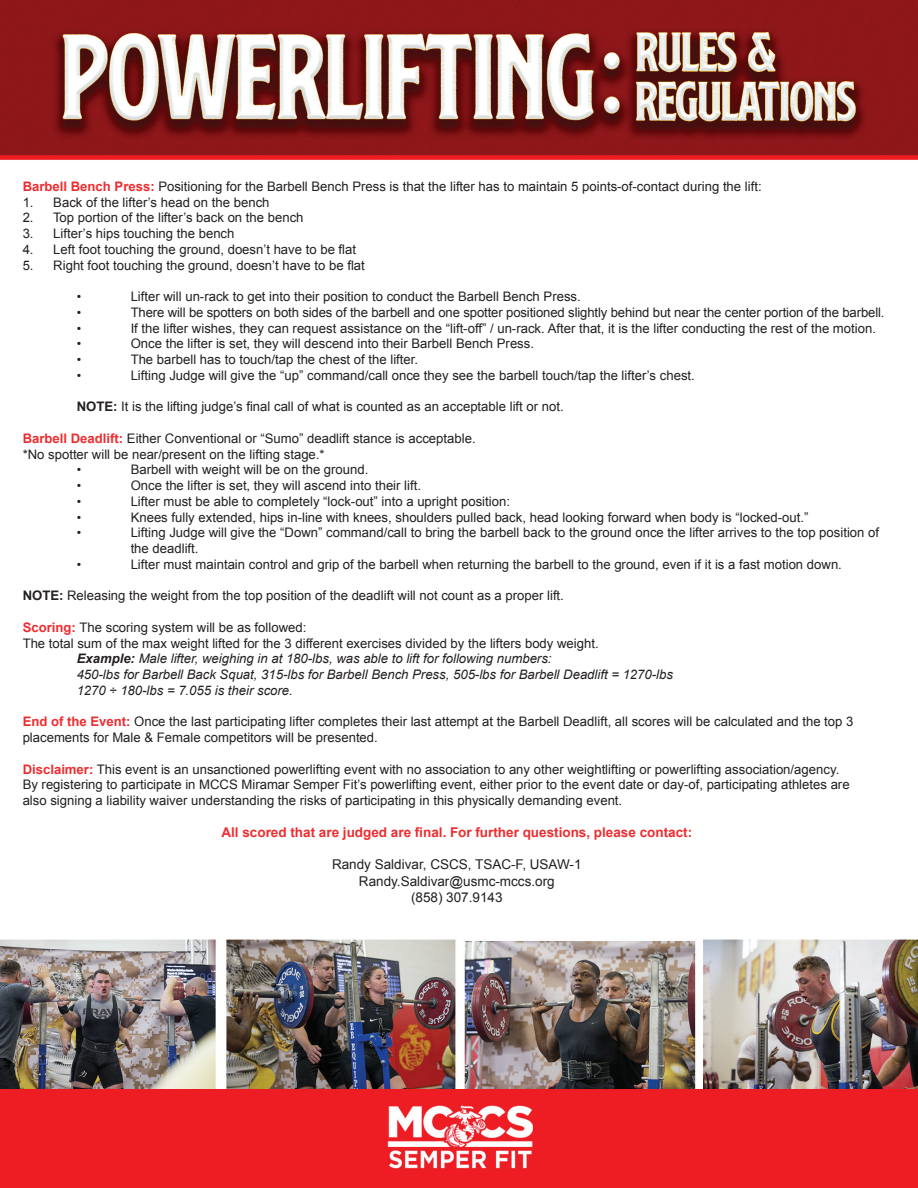
<style>
.page{position:relative;width:918px;height:1188px;background:#fff}
.page>*{position:absolute;margin:0;border:0;box-sizing:border-box;transform-origin:0 0}
.t1{font:13.5px/16.2px "Arial";color:#231f20;text-align:center}
.t2{font:700 13.5px "Arial";color:#ee2d30}
.t3{font:13.2px/15.8px "Arial";color:#231f20}
.t4{font:italic 13.2px "Arial";color:#231f20}
.t5{font:12.75px "Arial";color:#231f20}
.s1{font-weight:700;color:#ee2d30}
.s2{font-weight:700}
</style>
<div class="page">
<img style="left:0;top:0;width:918px;height:1188px">
<p class="t3" style="left:23px;top:178px;width:740px"><span class="s1">Barbell Bench Press:</span> Positioning for the Barbell Bench Press is that the lifter has to maintain 5 points-of-contact during the lift:</p>
<p class="t3" style="left:23px;top:194px;width:248px">1. Back of the lifter’s head on the bench</p>
<p class="t3" style="left:23px;top:210px;width:282px">2. Top portion of the lifter’s back on the bench</p>
<p class="t3" style="left:23px;top:226px;width:213px">3. Lifter’s hips touching the bench</p>
<p class="t3" style="left:23px;top:241px;width:335px">4. Left foot touching the ground, doesn’t have to be flat</p>
<p class="t3" style="left:23px;top:257px;width:344px">5. Right foot touching the ground, doesn’t have to be flat</p>
<p class="t5" style="left:77px;top:288px;width:6px">•</p>
<p class="t3" style="left:131px;top:289px;width:452px">Lifter will un-rack to get into their position to conduct the Barbell Bench Press.</p>
<p class="t5" style="left:77px;top:304px;width:6px">•</p>
<p class="t3" style="left:131px;top:304px;width:755px">There will be spotters on both sides of the barbell and one spotter positioned slightly behind but near the center portion of the barbell.</p>
<p class="t5" style="left:77px;top:320px;width:6px">•</p>
<p class="t3" style="left:131px;top:320px;width:747px">If the lifter wishes, they can request assistance on the “lift-off” / un-rack. After that, it is the lifter conducting the rest of the motion.</p>
<p class="t5" style="left:77px;top:335px;width:6px">•</p>
<p class="t3" style="left:131px;top:336px;width:405px">Once the lifter is set, they will descend into their Barbell Bench Press.</p>
<p class="t5" style="left:77px;top:351px;width:6px">•</p>
<p class="t3" style="left:131px;top:352px;width:289px">The barbell has to touch/tap the chest of the lifter.</p>
<p class="t5" style="left:77px;top:367px;width:6px">•</p>
<p class="t3" style="left:131px;top:367px;width:566px">Lifting Judge will give the “up” command/call once they see the barbell touch/tap the lifter’s chest.</p>
<p class="t3" style="left:77px;top:399px;width:489px"><span class="s2">NOTE:</span> It is the lifting judge’s final call of what is counted as an acceptable lift or not.</p>
<p class="t3" style="left:23px;top:430px;width:454px"><span class="s1">Barbell Deadlift:</span> Either Conventional or “Sumo” deadlift stance is acceptable. *No spotter will be near/present on the lifting stage.*</p>
<p class="t5" style="left:77px;top:461px;width:6px">•</p>
<p class="t3" style="left:131px;top:462px;width:239px">Barbell with weight will be on the ground.</p>
<p class="t5" style="left:77px;top:477px;width:6px">•</p>
<p class="t3" style="left:131px;top:478px;width:292px">Once the lifter is set, they will ascend into their lift.</p>
<p class="t5" style="left:77px;top:493px;width:6px">•</p>
<p class="t3" style="left:131px;top:493px;width:381px">Lifter must be able to completely “lock-out” into a upright position:</p>
<p class="t5" style="left:77px;top:509px;width:6px">•</p>
<p class="t3" style="left:131px;top:509px;width:679px">Knees fully extended, hips in-line with knees, shoulders pulled back, head looking forward when body is “locked-out.”</p>
<p class="t5" style="left:77px;top:524px;width:6px">•</p>
<p class="t3" style="left:131px;top:525px;width:750px">Lifting Judge will give the “Down” command/call to bring the barbell back to the ground once the lifter arrives to the top position of the deadlift.</p>
<p class="t5" style="left:77px;top:556px;width:6px">•</p>
<p class="t3" style="left:131px;top:556px;width:713px">Lifter must maintain control and grip of the barbell when returning the barbell to the ground, even if it is a fast motion down.</p>
<p class="t3" style="left:23px;top:588px;width:543px"><span class="s2">NOTE:</span> Releasing the weight from the top position of the deadlift will not count as a proper lift.</p>
<p class="t3" style="left:23px;top:619px;width:285px"><span class="s1">Scoring:</span> The scoring system will be as followed:</p>
<p class="t3" style="left:23px;top:635px;width:578px">The total sum of the max weight lifted for the 3 different exercises divided by the lifters body weight.</p>
<p class="t4" style="left:77px;top:650px;width:476px"><span class="s2">Example:</span> Male lifter, weighing in at 180-lbs, was able to lift for following numbers:</p>
<p class="t4" style="left:77px;top:666px;width:598px">450-lbs for Barbell Back Squat, 315-lbs for Barbell Bench Press, 505-lbs for Barbell Deadlift = 1270-lbs</p>
<p class="t4" style="left:77px;top:682px;width:218px">1270 ÷ 180-lbs = 7.055 is their score.</p>
<p class="t3" style="left:23px;top:714px;width:832px"><span class="s1">End of the Event:</span> Once the last participating lifter completes their last attempt at the Barbell Deadlift, all scores will be calculated and the top 3 placements for Male &amp; Female competitors will be presented.</p>
<p class="t3" style="left:23px;top:761px;width:828px"><span class="s1">Disclaimer:</span> This event is an unsanctioned powerlifting event with no association to any other weightlifting or powerlifting association/agency.<br>By registering to participate in MCCS Miramar Semper Fit’s powerlifting event, either prior to the event date or day-of, participating athletes are also signing a liability waiver understanding the risks of participating in this physically demanding event.</p>
<p class="t2" style="left:221px;top:823px;width:472px">All scored that are judged are final. For further questions, please contact:</p>
<p class="t1" style="left:332px;top:857px;width:251px">Randy Saldivar, CSCS, TSAC-F, USAW-1<br>Randy.Saldivar@usmc-mccs.org<br>(858) 307.9143</p>
</div>
